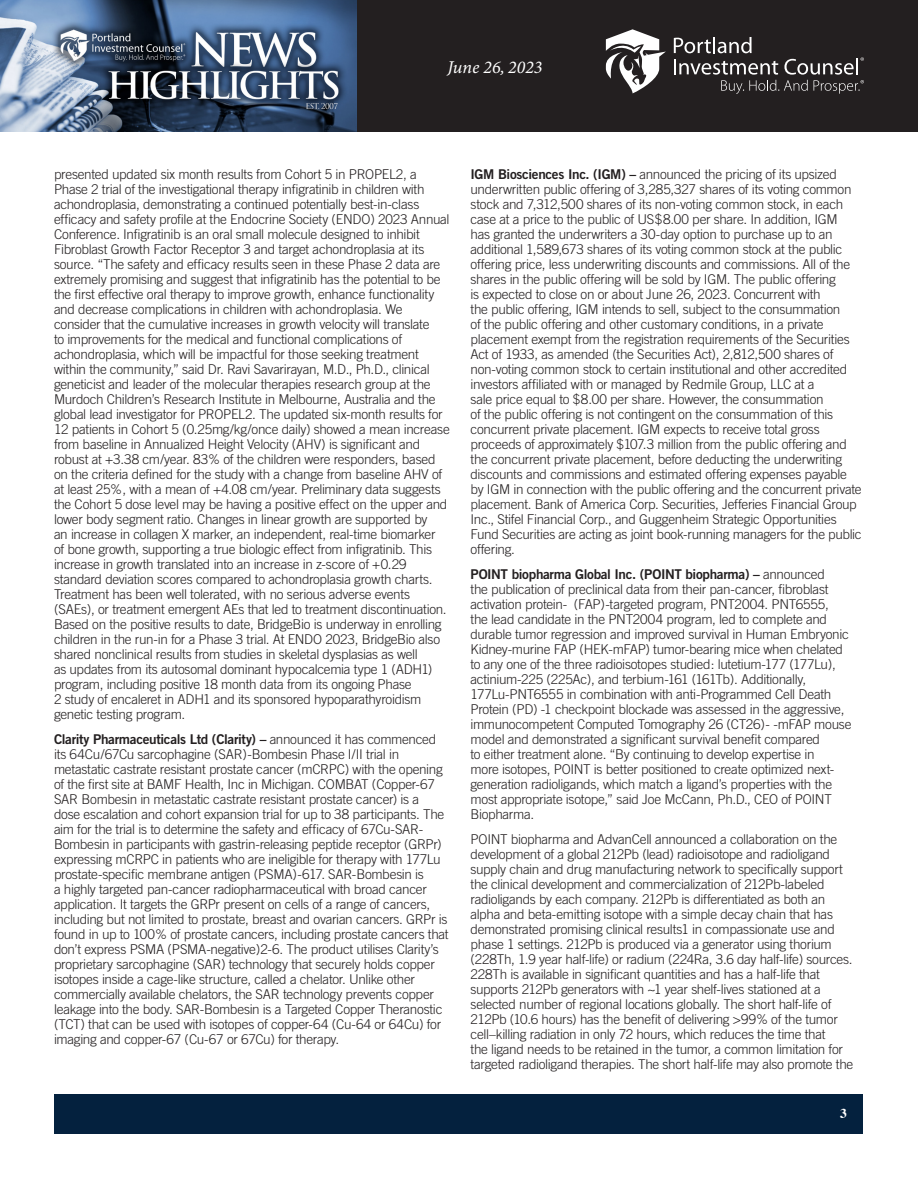
<style>
.page{position:relative;width:918px;height:1188px;background:#fff}
.page>*{position:absolute;margin:0;border:0;box-sizing:border-box;transform-origin:0 0}
.t1{font:italic 18px "Minion Variable Concept";color:#fff}
.Article_-_Body{font:300 13.5px/15px "Trade Gothic";letter-spacing:-.02em;color:#231f20}
.t2{font:700 13.5px "Times";color:#fff}
.s1{font-family:"Trade Gothic Bold Two";font-weight:400}
</style>
<div class="page">
<div style="left:356px;top:0;width:562px;height:132px;background:#231f20"></div>
<img style="left:0;top:0;width:356px;height:132px">
<svg style="left:674px;top:37px;width:190px;height:57px"></svg>
<svg style="left:606px;top:29px;width:60px;height:64px"></svg>
<div style="left:55px;top:1094px;width:808px;height:39px;background:#04213e"></div>
<h1 class="t1" style="left:447px;top:55px;width:97px">June 26, 2023</h1>
<p class="Article_-_Body" style="left:54px;top:167px;width:397px">presented updated six month results from Cohort 5 in PROPEL2, a Phase 2 trial of the investigational therapy infigratinib in children with achondroplasia, demonstrating a continued potentially best-in-class efficacy and safety profile at the Endocrine Society (ENDO) 2023 Annual Conference. Infigratinib is an oral small molecule designed to inhibit Fibroblast Growth Factor Receptor 3 and target achondroplasia at its source. “The safety and efficacy results seen in these Phase 2 data are extremely promising and suggest that infigratinib has the potential to be the first effective oral therapy to improve growth, enhance functionality and decrease complications in children with achondroplasia. We consider that the cumulative increases in growth velocity will translate<br>to improvements for the medical and functional complications of achondroplasia, which will be impactful for those seeking treatment within the community,” said Dr. Ravi Savarirayan, M.D., Ph.D., clinical geneticist and leader of the molecular therapies research group at the Murdoch Children’s Research Institute in Melbourne, Australia and the global lead investigator for PROPEL2. The updated six-month results for 12 patients in Cohort 5 (0.25mg/kg/once daily) showed a mean increase from baseline in Annualized Height Velocity (AHV) is significant and robust at +3.38 cm/year. 83% of the children were responders, based on the criteria defined for the study with a change from baseline AHV of at least 25%, with a mean of +4.08 cm/year. Preliminary data suggests the Cohort 5 dose level may be having a positive effect on the upper and lower body segment ratio. Changes in linear growth are supported by<br>an increase in collagen X marker, an independent, real-time biomarker<br>of bone growth, supporting a true biologic effect from infigratinib. This increase in growth translated into an increase in z-score of +0.29 standard deviation scores compared to achondroplasia growth charts.<br>Treatment has been well tolerated, with no serious adverse events (SAEs), or treatment emergent AEs that led to treatment discontinuation.<br>Based on the positive results to date, BridgeBio is underway in enrolling children in the run-in for a Phase 3 trial. At ENDO 2023, BridgeBio also shared nonclinical results from studies in skeletal dysplasias as well<br>as updates from its autosomal dominant hypocalcemia type 1 (ADH1) program, including positive 18 month data from its ongoing Phase<br>2 study of encaleret in ADH1 and its sponsored hypoparathyroidism genetic testing program.</p>
<p class="Article_-_Body" style="left:54px;top:731px;width:396px"><span class="s1">Clarity Pharmaceuticals Ltd (Clarity) –</span> announced it has commenced its 64Cu/67Cu sarcophagine (SAR)-Bombesin Phase I/II trial in metastatic castrate resistant prostate cancer (mCRPC) with the opening of the first site at BAMF Health, Inc in Michigan. COMBAT (Copper-67<br>SAR Bombesin in metastatic castrate resistant prostate cancer) is a dose escalation and cohort expansion trial for up to 38 participants. The aim for the trial is to determine the safety and efficacy of 67Cu-SAR-Bombesin in participants with gastrin-releasing peptide receptor (GRPr) expressing mCRPC in patients who are ineligible for therapy with 177Lu prostate-specific membrane antigen (PSMA)-617. SAR-Bombesin is<br>a highly targeted pan-cancer radiopharmaceutical with broad cancer application. It targets the GRPr present on cells of a range of cancers, including but not limited to prostate, breast and ovarian cancers. GRPr is found in up to 100% of prostate cancers, including prostate cancers that don’t express PSMA (PSMA-negative)2-6. The product utilises Clarity’s proprietary sarcophagine (SAR) technology that securely holds copper isotopes inside a cage-like structure, called a chelator. Unlike other commercially available chelators, the SAR technology prevents copper leakage into the body. SAR-Bombesin is a Targeted Copper Theranostic (TCT) that can be used with isotopes of copper-64 (Cu-64 or 64Cu) for imaging and copper-67 (Cu-67 or 67Cu) for therapy.</p>
<p class="Article_-_Body" style="left:471px;top:167px;width:393px"><span class="s1">IGM Biosciences Inc. (IGM) –</span> announced the pricing of its upsized underwritten public offering of 3,285,327 shares of its voting common stock and 7,312,500 shares of its non-voting common stock, in each case at a price to the public of US$8.00 per share. In addition, IGM<br>has granted the underwriters a 30-day option to purchase up to an additional 1,589,673 shares of its voting common stock at the public offering price, less underwriting discounts and commissions. All of the shares in the public offering will be sold by IGM. The public offering<br>is expected to close on or about June 26, 2023. Concurrent with<br>the public offering, IGM intends to sell, subject to the consummation<br>of the public offering and other customary conditions, in a private placement exempt from the registration requirements of the Securities Act of 1933, as amended (the Securities Act), 2,812,500 shares of non-voting common stock to certain institutional and other accredited investors affiliated with or managed by Redmile Group, LLC at a<br>sale price equal to $8.00 per share. However, the consummation<br>of the public offering is not contingent on the consummation of this concurrent private placement. IGM expects to receive total gross proceeds of approximately $107.3 million from the public offering and the concurrent private placement, before deducting the underwriting discounts and commissions and estimated offering expenses payable by IGM in connection with the public offering and the concurrent private placement. Bank of America Corp. Securities, Jefferies Financial Group Inc., Stifel Financial Corp., and Guggenheim Strategic Opportunities Fund Securities are acting as joint book-running managers for the public offering.</p>
<p class="Article_-_Body" style="left:471px;top:567px;width:382px"><span class="s1">POINT biopharma Global Inc. (POINT biopharma) –</span> announced<br>the publication of preclinical data from their pan-cancer, fibroblast activation protein-α (FAP)-targeted program, PNT2004. PNT6555,<br>the lead candidate in the PNT2004 program, led to complete and durable tumor regression and improved survival in Human Embryonic Kidney-murine FAP (HEK-mFAP) tumor-bearing mice when chelated to any one of the three radioisotopes studied: lutetium-177 (177Lu), actinium-225 (225Ac), and terbium-161 (161Tb). Additionally, 177Lu-PNT6555 in combination with anti-Programmed Cell Death Protein (PD) -1 checkpoint blockade was assessed in the aggressive, immunocompetent Computed Tomography 26 (CT26)- -mFAP mouse model and demonstrated a significant survival benefit compared<br>to either treatment alone. “By continuing to develop expertise in<br>more isotopes, POINT is better positioned to create optimized next&shy;generation radioligands, which match a ligand’s properties with the most appropriate isotope,” said Joe McCann, Ph.D., CEO of POINT Biopharma.</p>
<p class="Article_-_Body" style="left:471px;top:831px;width:384px">POINT biopharma and AdvanCell announced a collaboration on the development of a global 212Pb (lead) radioisotope and radioligand supply chain and drug manufacturing network to specifically support the clinical development and commercialization of 212Pb-labeled radioligands by each company. 212Pb is differentiated as both an alpha and beta-emitting isotope with a simple decay chain that has demonstrated promising clinical results1 in compassionate use and phase 1 settings. 212Pb is produced via a generator using thorium (228Th, 1.9 year half-life) or radium (224Ra, 3.6 day half-life) sources.<br>228Th is available in significant quantities and has a half-life that supports 212Pb generators with ~1 year shelf-lives stationed at a selected number of regional locations globally. The short half-life of 212Pb (10.6 hours) has the benefit of delivering &gt;99% of the tumor cell–killing radiation in only 72 hours, which reduces the time that<br>the ligand needs to be retained in the tumor, a common limitation for targeted radioligand therapies. The short half-life may also promote the</p>
<p class="t2" style="left:840px;top:1100px;width:8px">3</p>
</div>
